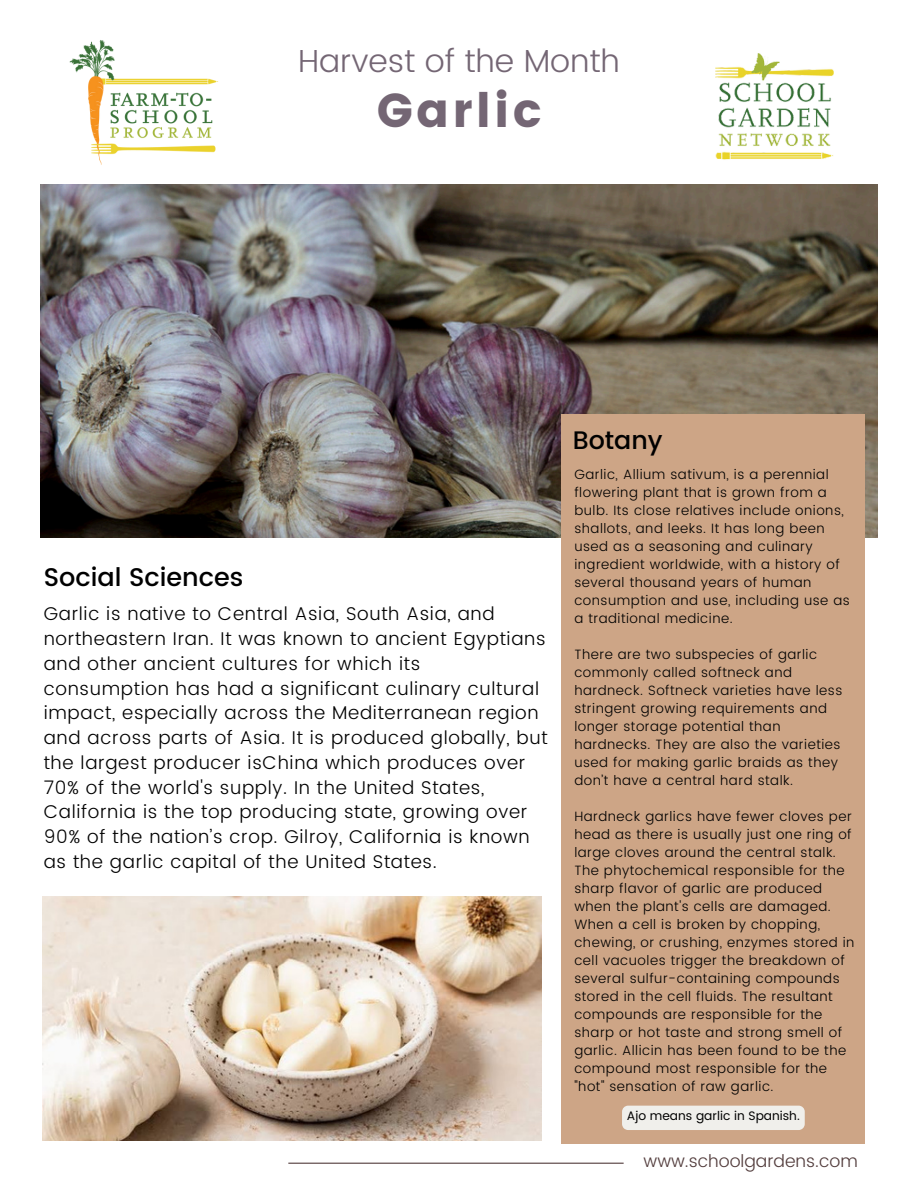
<style>
.page{position:relative;width:918px;height:1188px;background:#fff}
.page>*{position:absolute;margin:0;border:0;box-sizing:border-box;transform-origin:0 0}
.t1{font:47.4px "Poppins";letter-spacing:.07em;color:#746674}
.t2{font:300 31.8px "Poppins";color:#746674}
.t3{font:500 25.5px "Poppins";color:#000}
.t4{font:500 25.35px "Poppins";color:#000}
.t5{font:300 18.45px/24.8px "Poppins";letter-spacing:.035em;color:#000}
.t6{font:300 17.4px "Poppins";color:#523c3c}
.t7{font:300 13.5px/18px "Poppins";letter-spacing:.035em;color:#000}
.t8{font:12.3px "Poppins";color:#000}
</style>
<div class="page">
<img style="left:40px;top:184px;width:837px;height:354px">
<img style="left:42px;top:896px;width:500px;height:244px">
<div style="left:562px;top:415px;width:303px;height:729px;background:#cda586"></div>
<hr style="left:288px;top:1163px;width:336px;height:1px;background:#523c3c">
<img style="left:715px;top:54px;width:118px;height:106px">
<img style="left:69px;top:40px;width:150px;height:125px">
<div style="left:622px;top:1106px;width:183px;height:24px;background:#f0efeb"></div>
<h1 class="t2" style="left:298px;top:42px;width:323px">Harvest of the Month</h1>
<p class="t1" style="left:377px;top:83px;width:166px">Garlic</p>
<p class="t3" style="left:44px;top:563px;width:201px">Social Sciences</p>
<p class="t5" style="left:44px;top:602px;width:505px">Garlic is native to Central Asia, South Asia, and northeastern Iran. It was known to ancient Egyptians and other ancient cultures for which its consumption has had a significant culinary cultural impact, especially across the Mediterranean region and across parts of Asia. It is produced globally, but the largest producer isChina which produces over 70% of the world's supply. In the United States, California is the top producing state, growing over 90% of the nation’s crop. Gilroy, California is known as the garlic capital of the United States.</p>
<p class="t4" style="left:573px;top:426px;width:91px">Botany</p>
<p class="t7" style="left:574px;top:465px;width:277px">Garlic, Allium sativum, is a perennial flowering plant that is grown from a bulb. Its close relatives include onions, shallots, and leeks. It has long been used as a seasoning and culinary ingredient worldwide, with a history of several thousand years of human consumption and use, including use as a traditional medicine.</p>
<p class="t7" style="left:574px;top:645px;width:269px">There are two subspecies of garlic commonly called softneck and hardneck. Softneck varieties have less stringent growing requirements and longer storage potential than hardnecks. They are also the varieties used for making garlic braids as they don’t have a central hard stalk.</p>
<h3 class="t7" style="left:574px;top:807px;width:279px;text-align:justify">Hardneck garlics have fewer cloves per head as there is usually just one ring of large cloves around the central stalk.</h3>
<h4 class="t7" style="left:574px;top:861px;width:282px">The phytochemical responsible for the sharp flavor of garlic are produced when the plant's cells are damaged.<br>When a cell is broken by chopping, chewing, or crushing, enzymes stored in cell vacuoles trigger the breakdown of several sulfur-containing compounds stored in the cell fluids. The resultant compounds are responsible for the sharp or hot taste and strong smell of garlic. Allicin has been found to be the compound most responsible for the "hot" sensation of raw garlic.</h4>
<h4 class="t8" style="left:627px;top:1109px;width:174px">Ajo means garlic in Spanish.</h4>
<h3 class="t6" style="left:644px;top:1151px;width:216px">www.schoolgardens.com</h3>
</div>
